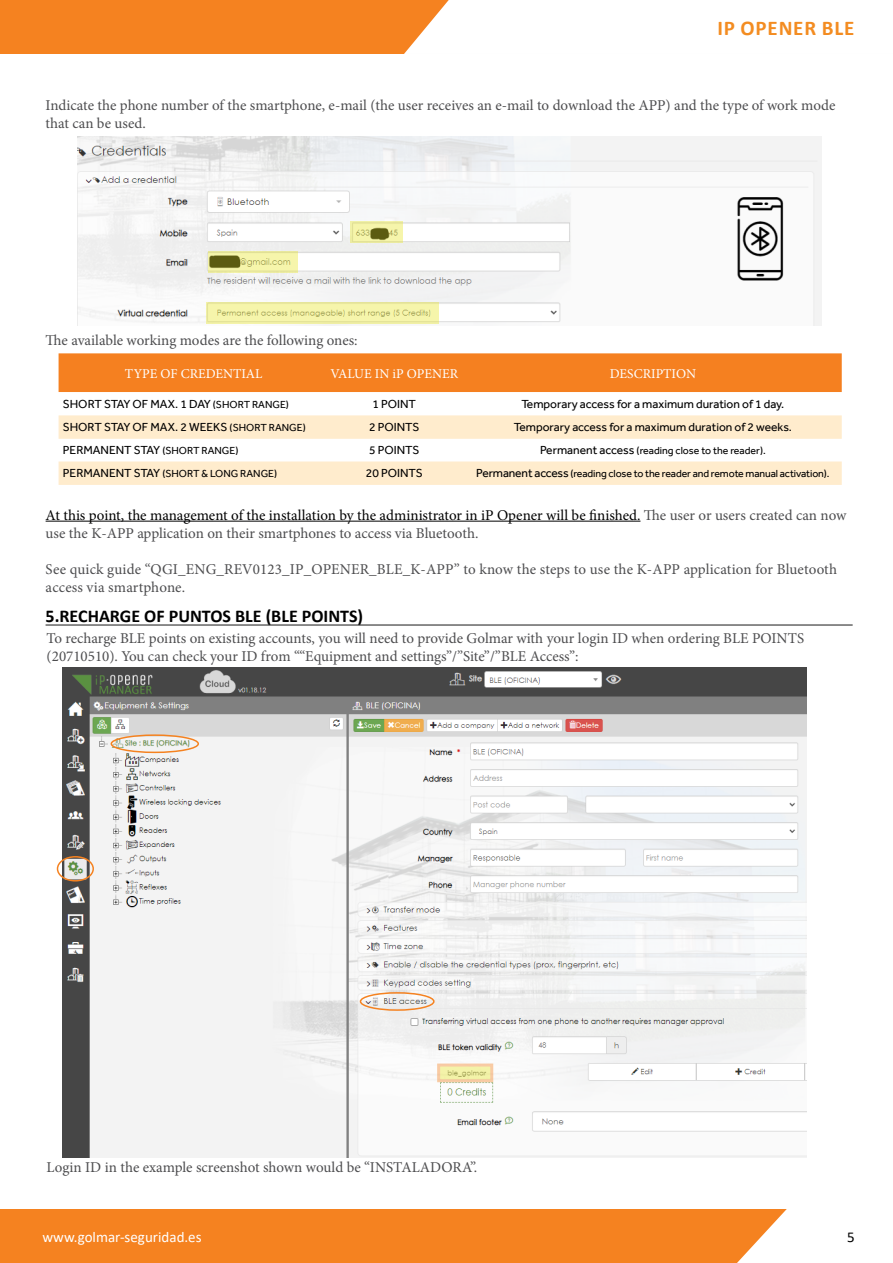
<style>
.page{position:relative;width:893px;height:1263px;background:#fff}
.page>*{position:absolute;margin:0;border:0;box-sizing:border-box;transform-origin:0 0}
.t1{font:700 21px "Calibri";letter-spacing:.04em;color:#f38c21}
.t2{font:700 18px "Calibri";color:#000}
.t3{font:15px/18px "Minion Pro";color:#4d4d4f}
.t4{font:15px "Calibri";color:#fff}
.t5{font:15px "Calibri";color:#000}
.t6{font:13.5px "Minion Pro";color:#fff}
.t7{font:12px "Effra";color:#000}
.t8{font:10.5px "Effra";letter-spacing:-.01em;color:#000}
.s1{font-size:10.5px}
.s2{font-size:12px}
.s3{color:#000}
</style>
<div class="page">
<img style="left:63px;top:668px;width:744px;height:489px">
<div style="left:0;top:0;width:893px;height:54px;background:#f58220"></div>
<div style="left:404px;top:0;width:489px;height:54px;background:#fff"></div>
<div style="left:0;top:1209px;width:787px;height:54px;background:#f58220"></div>
<hr style="left:46px;top:521px;width:594px;height:1px;background:#000">
<hr style="left:46px;top:624px;width:807px;height:2px;background:#323232">
<div style="left:111px;top:734px;width:88px;height:19px;border:2px solid #f58220;border-radius:50%"></div>
<div style="left:57px;top:856px;width:37px;height:25px;border:2px solid #f58220;border-radius:50%"></div>
<div style="left:360px;top:992px;width:75px;height:19px;border:2px solid #f58220;border-radius:50%"></div>
<svg style="left:437px;top:1063px;width:56px;height:19px"></svg>
<div style="left:59px;top:353px;width:783px;height:39px;background:#f58020"></div>
<svg style="left:59px;top:415px;width:783px;height:70px;fill:#ffeccd"></svg>
<img style="left:77px;top:136px;width:744px;height:190px">
<svg style="left:350px;top:222px;width:53px;height:21px"></svg>
<svg style="left:208px;top:251px;width:90px;height:21px;background:#d1d085"></svg>
<svg style="left:207px;top:302px;width:232px;height:21px;background:#edeca2"></svg>
<h1 class="t1" style="left:717px;top:13px;width:138px">IP OPENER BLE</h1>
<p class="t3" style="left:46px;top:97px;width:791px">Indicate the phone number of the smartphone, e-mail (the user receives an e-mail to download the APP) and the type of work mode that can be used.</p>
<p class="t3" style="left:46px;top:332px;width:314px">The available working modes are the following ones:</p>
<p class="t6" style="left:125px;top:364px;width:139px">TYPE OF CREDENTIAL</p>
<p class="t6" style="left:330px;top:364px;width:129px">VALUE IN iP OPENER</p>
<p class="t6" style="left:610px;top:364px;width:88px">DESCRIPTION</p>
<p class="t7" style="left:63px;top:397px;width:228px">SHORT STAY OF MAX. 1 DAY <span class="s1">(SHORT RANGE)</span></p>
<p class="t7" style="left:372px;top:397px;width:45px">1 POINT</p>
<p class="t7" style="left:521px;top:397px;width:264px">Temporary access for a maximum duration of 1 day.</p>
<p class="t7" style="left:63px;top:420px;width:244px">SHORT STAY OF MAX. 2 WEEKS <span class="s1">(SHORT RANGE)</span></p>
<p class="t7" style="left:369px;top:420px;width:52px">2 POINTS</p>
<p class="t7" style="left:514px;top:420px;width:279px">Temporary access for a maximum duration of 2 weeks.</p>
<p class="t7" style="left:63px;top:443px;width:177px">PERMANENT STAY <span class="s1">(SHORT RANGE)</span></p>
<p class="t7" style="left:369px;top:443px;width:52px">5 POINTS</p>
<p class="t8" style="left:540px;top:444px;width:227px"><span class="s2">Permanent access</span> (reading close to the reader).</p>
<p class="t8" style="left:63px;top:467px;width:216px"><span class="s2">PERMANENT STAY</span> (SHORT &amp; LONG RANGE)</p>
<p class="t7" style="left:366px;top:466px;width:58px">20 POINTS</p>
<p class="t8" style="left:476px;top:467px;width:355px"><span class="s2">Permanent access</span> (reading close to the reader and remote manual activation).</p>
<p class="t3" style="left:46px;top:506px;width:802px"><span class="s3">At this point, the management of the installation by the administrator in iP Opener will be finished.</span> The user or users created can now use the K-APP application on their smartphones to access via Bluetooth.</p>
<p class="t3" style="left:46px;top:560px;width:793px">See quick guide “QGI_ENG_REV0123_IP_OPENER_BLE_K-APP” to know the steps to use the K-APP application for Bluetooth access via smartphone.</p>
<p class="t2" style="left:46px;top:603px;width:319px">5.RECHARGE OF PUNTOS BLE (BLE POINTS)</p>
<p class="t3" style="left:47px;top:629px;width:759px">To recharge BLE points on existing accounts, you will need to provide Golmar with your login ID when ordering BLE POINTS (20710510). You can check your ID from ““Equipment and settings”/”Site”/”BLE Access”:</p>
<p class="t3" style="left:47px;top:1158px;width:432px">Login ID in the example screenshot shown would be “INSTALADORA”.</p>
<p class="t4" style="left:43px;top:1226px;width:161px">www.golmar-seguridad.es</p>
<p class="t5" style="left:847px;top:1226px;width:9px">5</p>
</div>
